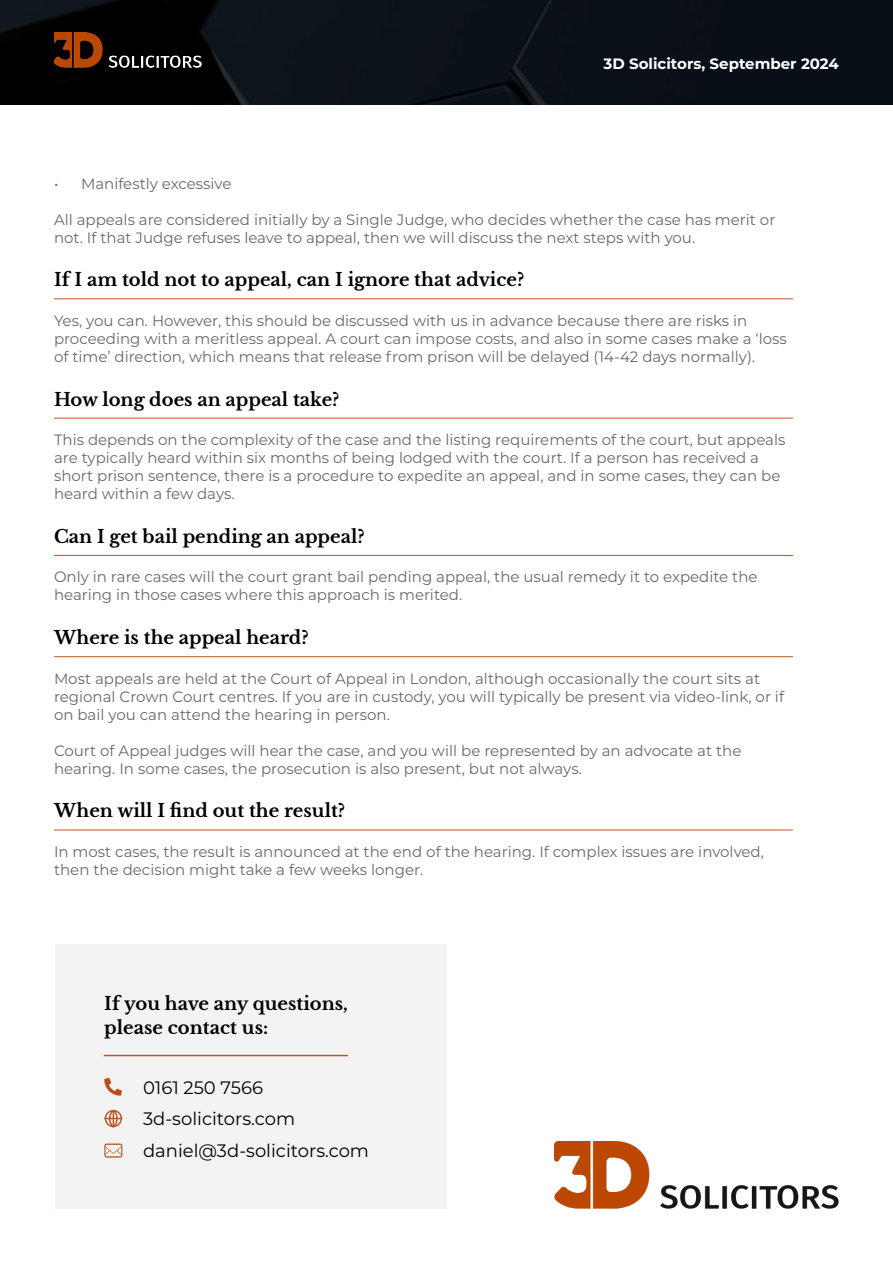
<style>
.page{position:relative;width:893px;height:1263px;background:#fff}
.page>*{position:absolute;margin:0;border:0;box-sizing:border-box;transform-origin:0 0}
.t1{font:700 18px "Libre Baskerville";color:#000001}
.t2{font:18px "Montserrat";color:#000001}
.t3{font:15px/18px "Montserrat";color:#66696b}
.t4{font:700 15px "Montserrat";color:#fff}
</style>
<div class="page">
<div style="left:55px;top:945px;width:391px;height:264px;background:#f3f3f3"></div>
<hr style="left:104px;top:1055px;width:244px;height:1px;background:#bb5327">
<svg style="left:104px;top:1143px;width:18px;height:14px"></svg>
<svg style="left:104px;top:1109px;width:18px;height:19px"></svg>
<svg style="left:104px;top:1078px;width:18px;height:18px"></svg>
<div style="left:0;top:0;width:893px;height:104px;background:linear-gradient(to right,#06070a,#0c141c)"></div>
<img style="left:54px;top:32px;width:147px;height:36px">
<hr style="left:54px;top:298px;width:739px;height:1px;background:#bb5327">
<hr style="left:54px;top:418px;width:739px;height:1px;background:#bb5327">
<hr style="left:54px;top:555px;width:739px;height:1px;background:#bb5327">
<hr style="left:54px;top:656px;width:739px;height:1px;background:#bb5327">
<hr style="left:54px;top:830px;width:739px;height:1px;background:#bb5327">
<img style="left:555px;top:1141px;width:284px;height:68px">
<p class="t4" style="left:604px;top:52px;width:237px">3D Solicitors, September 2024</p>
<p class="t3" style="left:54px;top:174px;width:179px">• Manifestly excessive</p>
<p class="t3" style="left:54px;top:210px;width:723px">All appeals are considered initially by a Single Judge, who decides whether the case has merit or not. If that Judge refuses leave to appeal, then we will discuss the next steps with you.</p>
<p class="t1" style="left:54px;top:269px;width:472px">If I am told not to appeal, can I ignore that advice?</p>
<p class="t3" style="left:54px;top:311px;width:734px">Yes, you can. However, this should be discussed with us in advance because there are risks in proceeding with a meritless appeal. A court can impose costs, and also in some cases make a ‘loss of time’ direction, which means that release from prison will be delayed (14-42 days normally).</p>
<p class="t1" style="left:54px;top:388px;width:287px">How long does an appeal take?</p>
<p class="t3" style="left:54px;top:430px;width:733px">This depends on the complexity of the case and the listing requirements of the court, but appeals are typically heard within six months of being lodged with the court. If a person has received a short prison sentence, there is a procedure to expedite an appeal, and in some cases, they can be heard within a few days.</p>
<p class="t1" style="left:54px;top:525px;width:312px">Can I get bail pending an appeal?</p>
<p class="t3" style="left:54px;top:568px;width:705px">Only in rare cases will the court grant bail pending appeal, the usual remedy it to expedite the hearing in those cases where this approach is merited.</p>
<p class="t1" style="left:54px;top:627px;width:256px">Where is the appeal heard?</p>
<p class="t3" style="left:54px;top:669px;width:732px">Most appeals are held at the Court of Appeal in London, although occasionally the court sits at regional Crown Court centres. If you are in custody, you will typically be present via video-link, or if on bail you can attend the hearing in person.</p>
<p class="t3" style="left:54px;top:741px;width:689px">Court of Appeal judges will hear the case, and you will be represented by an advocate at the hearing. In some cases, the prosecution is also present, but not always.</p>
<p class="t1" style="left:54px;top:800px;width:293px">When will I find out the result?</p>
<p class="t3" style="left:54px;top:842px;width:711px">In most cases, the result is announced at the end of the hearing. If complex issues are involved, then the decision might take a few weeks longer.</p>
<p class="t1" style="left:104px;top:992px;width:245px">If you have any questions,</p>
<p class="t1" style="left:104px;top:1016px;width:165px">please contact us:</p>
<p class="t2" style="left:143px;top:1075px;width:121px">0161 250 7566</p>
<p class="t2" style="left:143px;top:1106px;width:154px">3d-solicitors.com</p>
<p class="t2" style="left:143px;top:1138px;width:228px">daniel@3d-solicitors.com</p>
</div>
